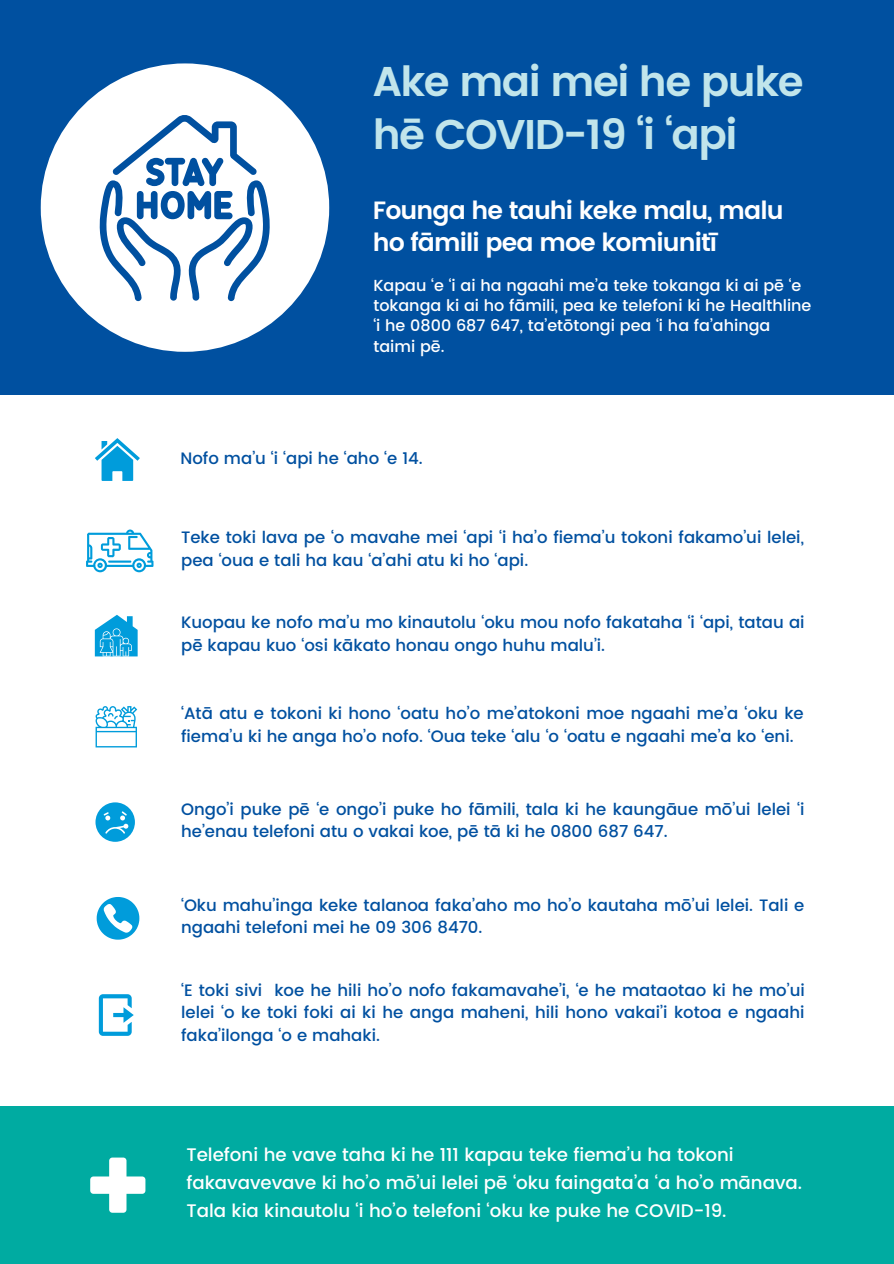
<style>
.page{position:relative;width:894px;height:1264px;background:#fff}
.page>*{position:absolute;margin:0;border:0;box-sizing:border-box;transform-origin:0 0}
.t1{font:600 41.55px/52.9px "Poppins";letter-spacing:-.035em;color:#c1e5eb}
.t2{font:600 25.05px/31.5px "Poppins";letter-spacing:-.035em;color:#fff}
.t3{font:500 18.15px/28.2px "Poppins";color:#fff}
.t4{font:500 16.5px/22.5px "Poppins";color:#0050a0}
.t5{font:500 16.05px/20.2px "Poppins";color:#fff}
</style>
<div class="page">
<div style="left:0;top:0;width:893px;height:394px;background:#0050a0"></div>
<div style="left:41px;top:63px;width:288px;height:289px;background:#fff;border-radius:50%"></div>
<svg style="left:100px;top:115px;width:169px;height:186px"></svg>
<svg style="left:95px;top:438px;width:45px;height:43px"></svg>
<svg style="left:95px;top:614px;width:43px;height:42px"></svg>
<svg style="left:95px;top:706px;width:42px;height:41px"></svg>
<svg style="left:95px;top:802px;width:40px;height:39px"></svg>
<div style="left:0;top:1105px;width:893px;height:158px;background:#00aba1"></div>
<svg style="left:90px;top:1157px;width:55px;height:55px"></svg>
<svg style="left:99px;top:994px;width:35px;height:41px"></svg>
<svg style="left:97px;top:897px;width:42px;height:42px"></svg>
<svg style="left:86px;top:529px;width:67px;height:43px"></svg>
<p class="t1" style="left:372px;top:55px;width:432px">Ake mai mei he puke hē COVID-19 ‘i ‘api</p>
<p class="t2" style="left:372px;top:195px;width:412px">Founga he tauhi keke malu, malu ho fāmili pea moe komiunitī</p>
<p class="t5" style="left:373px;top:275px;width:439px">Kapau ‘e ‘i ai ha ngaahi me’a teke tokanga ki ai pē ‘e tokanga ki ai ho fāmili, pea ke telefoni ki he Healthline ‘i he 0800 687 647, ta’etōtongi pea ‘i ha fa’ahinga taimi pē.</p>
<p class="t4" style="left:180px;top:447px;width:244px">Nofo ma’u ‘i ‘api he ‘aho ‘e 14.</p>
<p class="t4" style="left:181px;top:526px;width:624px">Teke toki lava pe ‘o mavahe mei ‘api ‘i ha’o fiema’u tokoni fakamo’ui lelei, pea ‘oua e tali ha kau ‘a’ahi atu ki ho ‘api.</p>
<p class="t4" style="left:181px;top:611px;width:624px">Kuopau ke nofo ma’u mo kinautolu ‘oku mou nofo fakataha ‘i ‘api, tatau ai pē kapau kuo ‘osi kākato honau ongo huhu malu’i.</p>
<p class="t4" style="left:181px;top:702px;width:624px">‘Atā atu e tokoni ki hono ‘oatu ho’o me’atokoni moe ngaahi me’a ‘oku ke fiema’u ki he anga ho’o nofo. ‘Oua teke ‘alu ‘o ‘oatu e ngaahi me’a ko ‘eni.</p>
<p class="t4" style="left:181px;top:797px;width:624px">Ongo’i puke pē ‘e ongo’i puke ho fāmili, tala ki he kaungāue mō’ui lelei ‘i he’enau telefoni atu o vakai koe, pē tā ki he 0800 687 647.</p>
<p class="t4" style="left:181px;top:893px;width:624px">‘Oku mahu’inga keke talanoa faka’aho mo ho’o kautaha mō’ui lelei. Tali e ngaahi telefoni mei he 09 306 8470.</p>
<p class="t4" style="left:181px;top:979px;width:625px;text-align:justify">‘E toki sivi koe he hili ho’o nofo fakamavahe’i, ‘e he mataotao ki he mo’ui lelei ‘o ke toki foki ai ki he anga maheni, hili hono vakai’i kotoa e ngaahi faka’ilonga ‘o e mahaki.</p>
<p class="t3" style="left:186px;top:1140px;width:617px">Telefoni he vave taha ki he 111 kapau teke fiema’u ha tokoni fakavavevave ki ho’o mō’ui lelei pē ‘oku faingata’a ‘a ho’o mānava.<br>Tala kia kinautolu ‘i ho’o telefoni ‘oku ke puke he COVID-19.</p>
</div>
